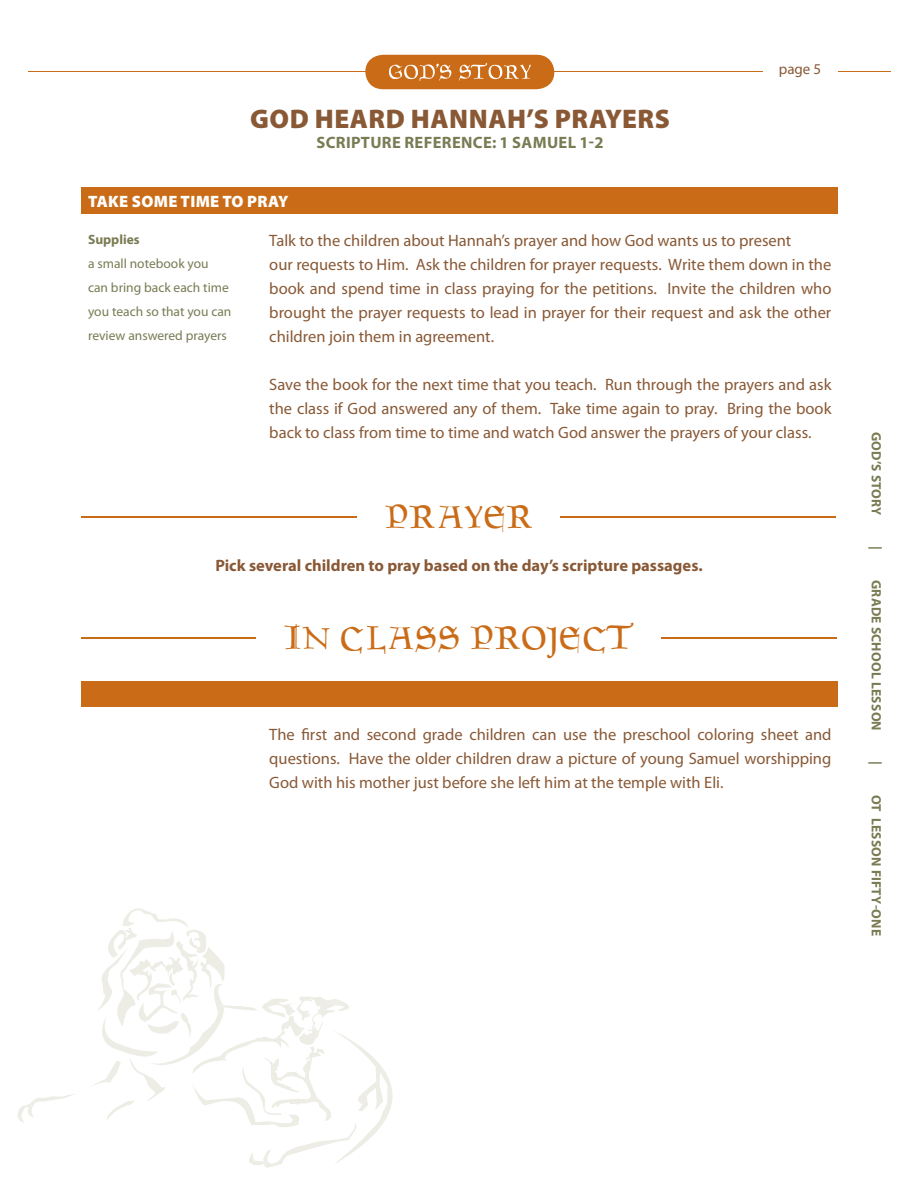
<style>
.page{position:relative;width:918px;height:1188px;background:#fff}
.page>*{position:absolute;margin:0;border:0;box-sizing:border-box;transform-origin:0 0}
.t1{font:45px "Goudament";color:#ca6c17}
.t2{font:900 27px "Myriad Pro";letter-spacing:.02em;color:#895936}
.t3{font:16.5px/24px "Myriad Pro";color:#895936;text-align:justify}
.t4{font:700 16.5px "Myriad Pro";color:#895936}
.t5{font:700 16.5px "Myriad Pro";letter-spacing:.02em;color:#797b53}
.t6{font:900 16.5px "Myriad Pro";letter-spacing:.02em;color:#fff}
.t7{font:15px "Myriad Pro";color:#895936}
.t8{font:13.5px/24px "Myriad Pro";color:#797b53}
.t9{font:700 13.5px "Myriad Pro";letter-spacing:.02em;color:#797b53}
.t10{font:700 13.5px "Myriad Pro";color:#797b53}
</style>
<div class="page">
<svg style="left:92px;top:908px;width:301px;height:260px"></svg>
<svg style="left:17px;top:1094px;width:57px;height:29px"></svg>
<hr style="left:29px;top:72px;width:862px;height:1px;background:#ca6c17">
<svg style="left:365px;top:55px;width:189px;height:34px;background:#d07e34"></svg>
<div style="left:763px;top:63px;width:74px;height:23px;background:#fff"></div>
<div style="left:82px;top:188px;width:755px;height:25px;background:#ca6c17"></div>
<svg style="left:837px;top:189px;width:1px;height:23px"></svg>
<hr style="left:81px;top:188px;width:162px;height:1px;background:#ca6c17">
<hr style="left:81px;top:189px;width:2px;height:23px;background:#ca6c17">
<hr style="left:263px;top:188px;width:575px;height:1px;background:#ca6c17">
<hr style="left:81px;top:212px;width:162px;height:1px;background:#ca6c17">
<hr style="left:263px;top:212px;width:575px;height:1px;background:#ca6c17">
<hr style="left:82px;top:516px;width:754px;height:2px;background:#ca6c17">
<div style="left:358px;top:495px;width:202px;height:48px;background:#fff"></div>
<hr style="left:81px;top:638px;width:756px;height:1px;background:#ca6c17">
<div style="left:257px;top:617px;width:404px;height:47px;background:#fff"></div>
<div style="left:82px;top:682px;width:755px;height:24px;background:#ca6c17"></div>
<svg style="left:837px;top:683px;width:1px;height:22px"></svg>
<hr style="left:81px;top:681px;width:162px;height:2px;background:#ca6c17">
<hr style="left:81px;top:683px;width:2px;height:22px;background:#ca6c17">
<hr style="left:243px;top:681px;width:20px;height:2px;background:#ca6c17">
<hr style="left:263px;top:681px;width:575px;height:2px;background:#ca6c17">
<hr style="left:81px;top:705px;width:162px;height:2px;background:#ca6c17">
<hr style="left:243px;top:705px;width:20px;height:2px;background:#ca6c17">
<hr style="left:263px;top:705px;width:575px;height:2px;background:#ca6c17">
<h2 class="t2" style="left:250px;top:104px;width:421px">GOD HEARD HANNAH’S PRAYERS</h2>
<p class="t5" style="left:317px;top:134px;width:289px">SCRIPTURE REFERENCE: 1 SAMUEL 1-2</p>
<p class="t7" style="left:779px;top:61px;width:44px">page 5</p>
<p class="t6" style="left:88px;top:192px;width:202px">TAKE SOME TIME TO PRAY</p>
<p class="t10" style="left:88px;top:232px;width:53px">Supplies</p>
<p class="t8" style="left:88px;top:251px;width:145px">a small notebook you can bring back each time you teach so that you can review answered prayers</p>
<p class="t3" style="left:269px;top:229px;width:564px;text-align:left">Talk to the children about Hannah’s prayer and how God wants us to present<br>our requests to Him. Ask the children for prayer requests. Write them down in the book and spend time in class praying for the petitions. Invite the children who brought the prayer requests to lead in prayer for their request and ask the other children join them in agreement.</p>
<p class="t3" style="left:269px;top:373px;width:564px">Save the book for the next time that you teach. Run through the prayers and ask the class if God answered any of them. Take time again to pray. Bring the book back to class from time to time and watch God answer the prayers of your class.</p>
<h1 class="t1" style="left:385px;top:501px;width:150px">PRAYER</h1>
<p class="t4" style="left:215px;top:556px;width:489px">Pick several children to pray based on the day’s scripture passages.</p>
<h1 class="t1" style="left:284px;top:623px;width:352px">IN CLASS PROJECT</h1>
<p class="t3" style="left:269px;top:722px;width:564px">The first and second grade children can use the preschool coloring sheet and questions. Have the older children draw a picture of young Samuel worshipping God with his mother just before she left him at the temple with Eli.</p>
<p class="t9" style="left:884px;top:432px;width:85px;rotate:90deg">GOD’S STORY</p>
<p class="t9" style="left:884px;top:546px;width:5px;rotate:90deg">|</p>
<p class="t9" style="left:884px;top:580px;width:153px;rotate:90deg">GRADE SCHOOL LESSON</p>
<p class="t9" style="left:884px;top:761px;width:5px;rotate:90deg">|</p>
<p class="t9" style="left:884px;top:795px;width:143px;rotate:90deg">OT LESSON FIFTY-ONE</p>
</div>
